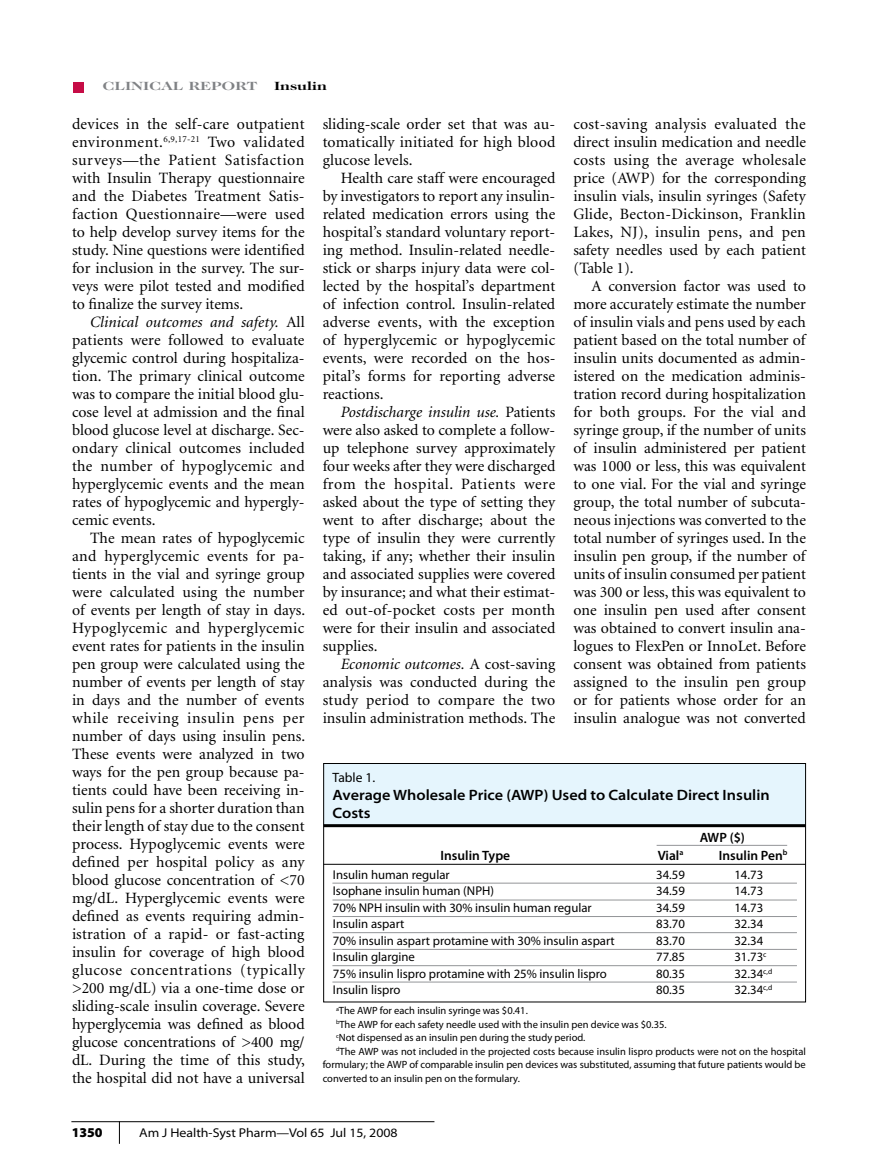
<style>
.page{position:relative;width:878px;height:1175px;background:#fff}
.page>*{position:absolute;margin:0;border:0;box-sizing:border-box;transform-origin:0 0}
.t1{font:15.75px/18px "Minion";color:#000;text-align:justify}
.t2{font:600 semi-expanded 15px/18px "Myriad Pro";color:#000}
.t3{font:600 13.5px "Myriad Pro";color:#000}
.t4{font:13.5px "Myriad Pro";color:#000}
.t5{font:900 13.5px "Myriad Pro";color:#000}
.t6{font:12.75px/16.5px "Myriad Pro";color:#000}
.t7{font:semi-expanded 12.75px "Myriad Pro";color:#000}
.t8{font:700 12px "Caslon Two Twenty Four";color:#808285;scale:1.39 1}
.t9{font:700 12px "Caslon Two Twenty Four";color:#000;scale:1.39 1}
.t10{font:10.5px "Myriad Pro";color:#000}
.s1{font-style:italic}
</style>
<div class="page">
<div style="left:74px;top:82px;width:10px;height:11px;background:#c60c46"></div>
<svg style="left:119px;top:1122px;width:1px;height:21px"></svg>
<hr style="left:71px;top:1121px;width:363px;height:1px;background:#000">
<div style="left:322px;top:763px;width:483px;height:61px;background:#e5f5fd"></div>
<hr style="left:323px;top:864px;width:482px;height:1px;background:#000">
<hr style="left:332px;top:932px;width:464px;height:1px;background:#939598">
<hr style="left:332px;top:899px;width:464px;height:1px;background:#939598">
<hr style="left:332px;top:965px;width:464px;height:1px;background:#939598">
<hr style="left:332px;top:883px;width:464px;height:1px;background:#939598">
<hr style="left:332px;top:981px;width:464px;height:1px;background:#939598">
<div style="left:323px;top:763px;width:483px;height:239px;border:1px solid #000"></div>
<hr style="left:332px;top:916px;width:464px;height:1px;background:#939598">
<hr style="left:656px;top:845px;width:131px;height:1px;background:#939598">
<hr style="left:323px;top:824px;width:482px;height:3px;background:#000">
<hr style="left:332px;top:949px;width:465px;height:1px;background:#939598">
<p class="t8" style="left:103px;top:79px;width:113px">CLINICAL REPORT</p>
<p class="t9" style="left:274px;top:79px;width:40px">INSULIN</p>
<p class="t1" style="left:72px;top:115px;width:234px">devices in the self-care outpatient environment.<sup>6,9,17-21</sup> Two validated surveys—the Patient Satisfaction with Insulin Therapy questionnaire and the Diabetes Treatment Satis&shy;faction Questionnaire—were used to help develop survey items for the study. Nine questions were identified for inclusion in the survey. The sur&shy;veys were pilot tested and modified to finalize the survey items.</p>
<p class="t1" style="left:72px;top:313px;width:234px;text-indent:18px"><span class="s1">Clinical outcomes and safety.</span> All patients were followed to evaluate glycemic control during hospitaliza&shy;tion. The primary clinical outcome was to compare the initial blood glu&shy;cose level at admission and the final blood glucose level at discharge. Sec&shy;ondary clinical outcomes included the number of hypoglycemic and hyperglycemic events and the mean rates of hypoglycemic and hypergly&shy;cemic events.</p>
<p class="t1" style="left:72px;top:529px;width:234px;text-indent:18px">The mean rates of hypoglycemic and hyperglycemic events for pa&shy;tients in the vial and syringe group were calculated using the number of events per length of stay in days.<br>Hypoglycemic and hyperglycemic event rates for patients in the insulin pen group were calculated using the number of events per length of stay in days and the number of events while receiving insulin pens per number of days using insulin pens.<br>These events were analyzed in two ways for the pen group because pa&shy;tients could have been receiving in&shy;sulin pens for a shorter duration than their length of stay due to the consent process. Hypoglycemic events were defined per hospital policy as any blood glucose concentration of &lt;70 mg/dL. Hyperglycemic events were defined as events requiring admin&shy;istration of a rapid- or fast-acting insulin for coverage of high blood glucose concentrations (typically &gt;200 mg/dL) via a one-time dose or sliding-scale insulin coverage. Severe hyperglycemia was defined as blood glucose concentrations of &gt;400 mg/ dL. During the time of this study, the hospital did not have a universal</p>
<p class="t1" style="left:323px;top:116px;width:234px">sliding-scale order set that was au&shy;tomatically initiated for high blood glucose levels.</p>
<p class="t1" style="left:323px;top:170px;width:234px;text-indent:18px">Health care staff were encouraged by investigators to report any insulin&shy;related medication errors using the hospital’s standard voluntary report&shy;ing method. Insulin-related needle&shy;stick or sharps injury data were col&shy;lected by the hospital’s department of infection control. Insulin-related adverse events, with the exception of hyperglycemic or hypoglycemic events, were recorded on the hos&shy;pital’s forms for reporting adverse reactions.</p>
<p class="t1" style="left:323px;top:404px;width:234px;text-indent:18px"><span class="s1">Postdischarge insulin use.</span> Patients were also asked to complete a follow&shy;up telephone survey approximately four weeks after they were discharged from the hospital. Patients were asked about the type of setting they went to after discharge; about the type of insulin they were currently taking, if any; whether their insulin and associated supplies were covered by insurance; and what their estimat&shy;ed out-of-pocket costs per month were for their insulin and associated supplies.</p>
<p class="t1" style="left:323px;top:656px;width:234px;text-indent:18px"><span class="s1">Economic outcomes.</span> A cost-saving analysis was conducted during the study period to compare the two insulin administration methods. The</p>
<p class="t1" style="left:573px;top:116px;width:234px">cost-saving analysis evaluated the direct insulin medication and needle costs using the average wholesale price (AWP) for the corresponding insulin vials, insulin syringes (Safety Glide, Becton-Dickinson, Franklin Lakes, NJ), insulin pens, and pen safety needles used by each patient (Table 1).</p>
<p class="t1" style="left:573px;top:278px;width:234px;text-indent:18px">A conversion factor was used to more accurately estimate the number of insulin vials and pens used by each patient based on the total number of insulin units documented as admin&shy;istered on the medication adminis&shy;tration record during hospitalization for both groups. For the vial and syringe group, if the number of units of insulin administered per patient was 1000 or less, this was equivalent to one vial. For the vial and syringe group, the total number of subcuta&shy;neous injections was converted to the total number of syringes used. In the insulin pen group, if the number of units of insulin consumed per patient was 300 or less, this was equivalent to one insulin pen used after consent was obtained to convert insulin ana&shy;logues to FlexPen or InnoLet. Before consent was obtained from patients assigned to the insulin pen group or for patients whose order for an insulin analogue was not converted</p>
<p class="t4" style="left:332px;top:770px;width:44px">Table 1.</p>
<p class="t2" style="left:332px;top:786px;width:438px">Average Wholesale Price (AWP) Used to Calculate Direct Insulin<br>Costs</p>
<p class="t3" style="left:440px;top:847px;width:71px">Insulin Type</p>
<p class="t3" style="left:699px;top:829px;width:47px">AWP ($)</p>
<p class="t3" style="left:657px;top:847px;width:27px">Vial<sup>a</sup></p>
<p class="t3" style="left:718px;top:847px;width:70px">Insulin Pen<sup>b</sup></p>
<p class="t6" style="left:333px;top:866px;width:283px">Insulin human regular<br>Isophane insulin human (NPH)<br>70% NPH insulin with 30% insulin human regular<br>Insulin aspart<br>70% insulin aspart protamine with 30% insulin aspart<br>Insulin glargine<br>75% insulin lispro protamine with 25% insulin lispro<br>Insulin lispro</p>
<p class="t6" style="left:734px;top:866px;width:39px">14.73<br>14.73<br>14.73<br>32.34<br>32.34<br>31.73<sup>c<br></sup>32.34<sup>c,d<br></sup>32.34<sup>c,d</sup></p>
<p class="t6" style="left:656px;top:866px;width:30px;text-align:justify">34.59<br>34.59<br>34.59<br>83.70<br>83.70<br>77.85<br>80.35<br>80.35</p>
<p class="t10" style="left:336px;top:1005px;width:193px"><sup>a</sup>The AWP for each insulin syringe was $0.41.</p>
<p class="t10" style="left:336px;top:1018px;width:332px"><sup>b</sup>The AWP for each safety needle used with the insulin pen device was $0.35.</p>
<p class="t10" style="left:336px;top:1032px;width:251px"><sup>c</sup>Not dispensed as an insulin pen during the study period.</p>
<p class="t10" style="left:336px;top:1045px;width:471px"><sup>d</sup>The AWP was not included in the projected costs because insulin lispro products were not on the hospital</p>
<p class="t10" style="left:322px;top:1059px;width:484px">formulary; the AWP of comparable insulin pen devices was substituted, assuming that future patients would be</p>
<p class="t10" style="left:322px;top:1072px;width:199px">converted to an insulin pen on the formulary.</p>
<p class="t5" style="left:72px;top:1125px;width:32px">1350</p>
<p class="t7" style="left:139px;top:1125px;width:260px">Am J Health-Syst Pharm—Vol 65 Jul 15, 2008</p>
</div>
